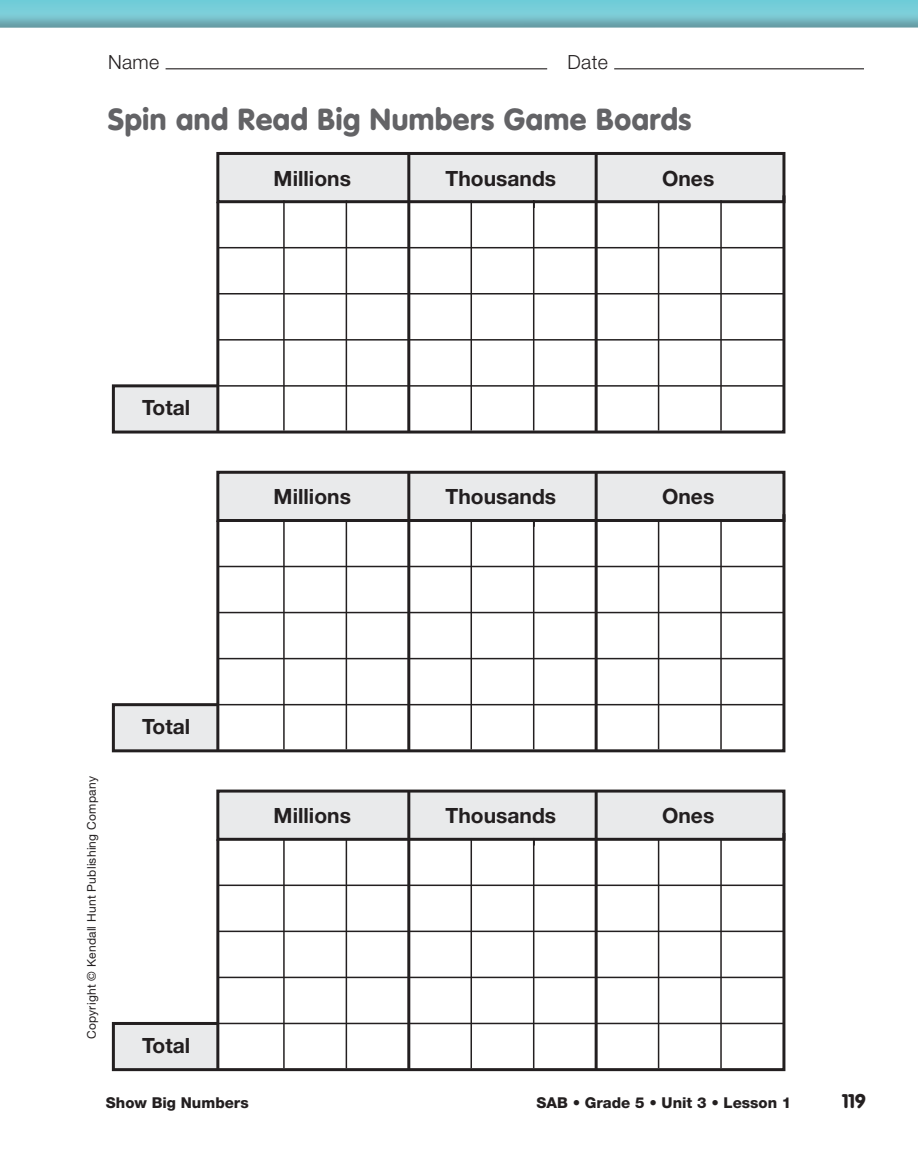
<style>
.page{position:relative;width:918px;height:1176px;background:#fff}
.page>*{position:absolute;margin:0;border:0;box-sizing:border-box;transform-origin:0 0}
.t1{font:900 30px "VAG Rounded Std";letter-spacing:.02em;color:#636366}
.t2{font:700 21px "Helvetica Neue";color:#231f20}
.t3{font:300 19.5px "Helvetica Neue";letter-spacing:.02em;color:#231f20}
.t4{font:900 19.5px "VAG Rounded Std";color:#231f20}
.t5{font:800 15px "Helvetica Neue";color:#231f20}
.t6{font:12px "Helvetica Neue";letter-spacing:.02em;color:#231f20}
</style>
<div class="page">
<div style="left:0;top:0;width:918px;height:13px;background:#75cdd9"></div>
<img style="left:0;top:13px;width:918px;height:15px">
<hr style="left:166px;top:68px;width:381px;height:1px;background:#231f20">
<hr style="left:614px;top:68px;width:250px;height:1px;background:#231f20">
<div style="left:218px;top:153px;width:566px;height:49px;background:#e9eaeb"></div>
<div style="left:216px;top:152px;width:569px;height:51px;border:3px solid #231f20"></div>
<svg style="left:111px;top:192px;width:675px;height:242px"></svg>
<hr style="left:407px;top:153px;width:3px;height:278px;background:#231f20">
<hr style="left:216px;top:202px;width:3px;height:229px;background:#231f20">
<hr style="left:595px;top:153px;width:3px;height:278px;background:#231f20">
<hr style="left:283px;top:200px;width:2px;height:230px;background:#231f20">
<hr style="left:346px;top:200px;width:1px;height:230px;background:#231f20">
<hr style="left:471px;top:200px;width:1px;height:230px;background:#231f20">
<hr style="left:533px;top:200px;width:1px;height:230px;background:#231f20">
<hr style="left:658px;top:200px;width:1px;height:230px;background:#231f20">
<hr style="left:720px;top:200px;width:2px;height:230px;background:#231f20">
<hr style="left:218px;top:247px;width:566px;height:1px;background:#231f20">
<hr style="left:218px;top:293px;width:566px;height:1px;background:#231f20">
<hr style="left:218px;top:339px;width:566px;height:1px;background:#231f20">
<hr style="left:218px;top:385px;width:566px;height:1px;background:#231f20">
<div style="left:218px;top:472px;width:566px;height:48px;background:#e9eaeb"></div>
<div style="left:216px;top:470px;width:569px;height:52px;border:3px solid #231f20"></div>
<svg style="left:111px;top:511px;width:675px;height:242px"></svg>
<hr style="left:407px;top:472px;width:3px;height:277px;background:#231f20">
<hr style="left:216px;top:520px;width:3px;height:229px;background:#231f20">
<hr style="left:595px;top:472px;width:3px;height:277px;background:#231f20">
<hr style="left:283px;top:519px;width:2px;height:230px;background:#231f20">
<hr style="left:346px;top:519px;width:1px;height:230px;background:#231f20">
<hr style="left:471px;top:519px;width:1px;height:230px;background:#231f20">
<hr style="left:533px;top:519px;width:1px;height:230px;background:#231f20">
<hr style="left:658px;top:519px;width:1px;height:230px;background:#231f20">
<hr style="left:720px;top:519px;width:2px;height:230px;background:#231f20">
<hr style="left:218px;top:565px;width:566px;height:2px;background:#231f20">
<hr style="left:218px;top:611px;width:566px;height:2px;background:#231f20">
<hr style="left:218px;top:657px;width:566px;height:2px;background:#231f20">
<hr style="left:218px;top:703px;width:566px;height:2px;background:#231f20">
<div style="left:218px;top:790px;width:566px;height:49px;background:#e9eaeb"></div>
<div style="left:216px;top:789px;width:569px;height:51px;border:3px solid #231f20"></div>
<svg style="left:111px;top:829px;width:675px;height:243px"></svg>
<hr style="left:407px;top:790px;width:3px;height:278px;background:#231f20">
<hr style="left:216px;top:839px;width:3px;height:229px;background:#231f20">
<hr style="left:595px;top:790px;width:3px;height:278px;background:#231f20">
<hr style="left:283px;top:837px;width:2px;height:230px;background:#231f20">
<hr style="left:346px;top:837px;width:1px;height:230px;background:#231f20">
<hr style="left:471px;top:837px;width:1px;height:230px;background:#231f20">
<hr style="left:533px;top:837px;width:1px;height:230px;background:#231f20">
<hr style="left:658px;top:837px;width:1px;height:230px;background:#231f20">
<hr style="left:720px;top:837px;width:2px;height:230px;background:#231f20">
<hr style="left:218px;top:884px;width:566px;height:1px;background:#231f20">
<hr style="left:218px;top:930px;width:566px;height:1px;background:#231f20">
<hr style="left:218px;top:976px;width:566px;height:1px;background:#231f20">
<hr style="left:218px;top:1022px;width:566px;height:1px;background:#231f20">
<p class="t3" style="left:108px;top:55px;width:53px">Name</p>
<p class="t3" style="left:567px;top:55px;width:42px">Date</p>
<h1 class="t1" style="left:108px;top:106px;width:585px">Spin and Read Big Numbers Game Boards</h1>
<p class="t2" style="left:274px;top:170px;width:79px">Millions</p>
<p class="t2" style="left:446px;top:170px;width:112px">Thousands</p>
<p class="t2" style="left:662px;top:170px;width:54px">Ones</p>
<p class="t2" style="left:142px;top:400px;width:50px">Total</p>
<p class="t2" style="left:274px;top:489px;width:79px">Millions</p>
<p class="t2" style="left:446px;top:489px;width:112px">Thousands</p>
<p class="t2" style="left:662px;top:489px;width:54px">Ones</p>
<p class="t6" style="left:87px;top:1038px;width:264px;rotate:-90deg">Copyright © Kendall Hunt Publishing Company</p>
<p class="t2" style="left:142px;top:718px;width:50px">Total</p>
<p class="t2" style="left:142px;top:1037px;width:50px">Total</p>
<p class="t2" style="left:274px;top:807px;width:79px">Millions</p>
<p class="t2" style="left:446px;top:807px;width:112px">Thousands</p>
<p class="t2" style="left:662px;top:807px;width:54px">Ones</p>
<p class="t5" style="left:106px;top:1097px;width:144px">Show Big Numbers</p>
<p class="t5" style="left:537px;top:1097px;width:256px">SAB • Grade 5 • Unit 3 • Lesson 1</p>
<p class="t4" style="left:842px;top:1092px;width:25px">119</p>
</div>
